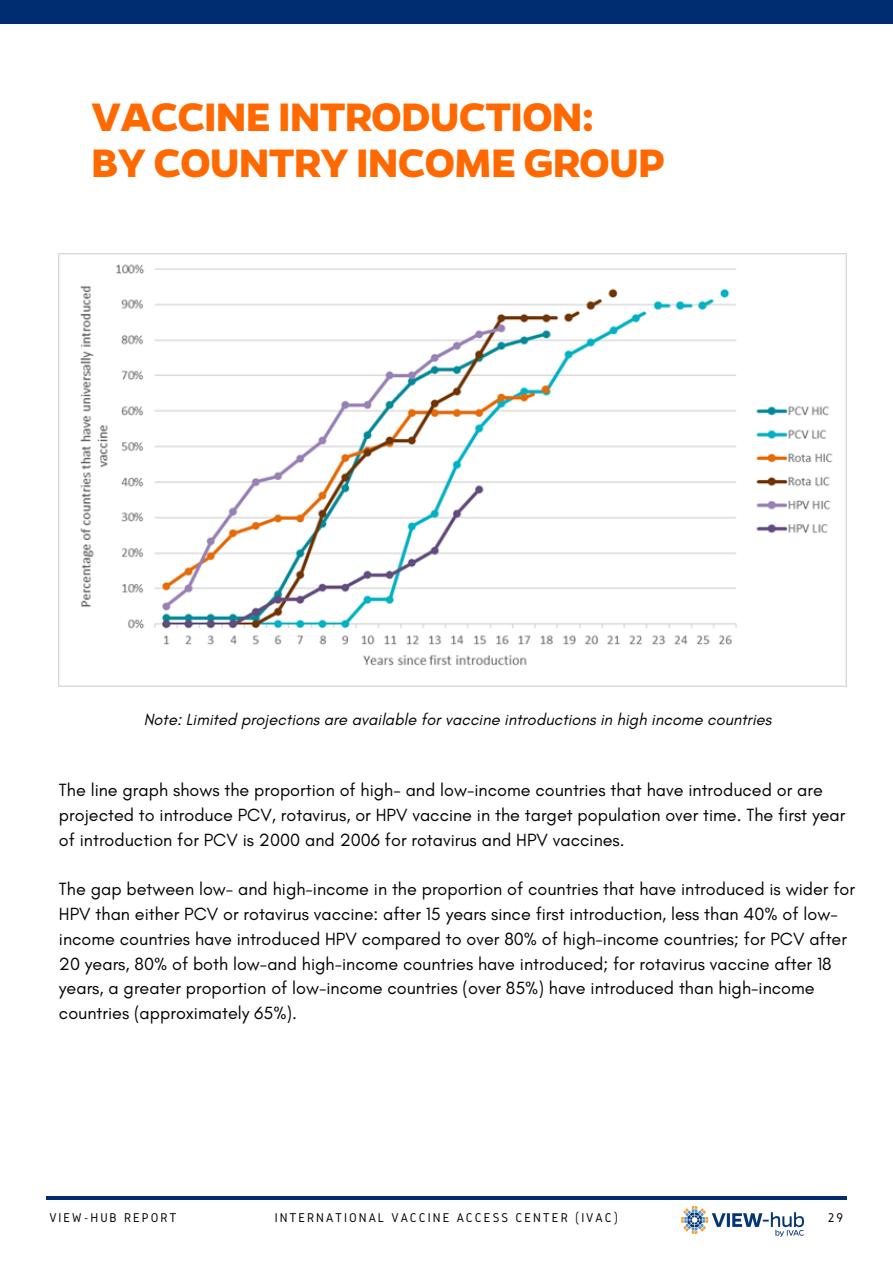
<style>
.page{position:relative;width:893px;height:1264px;background:#fff}
.page>*{position:absolute;margin:0;border:0;box-sizing:border-box;transform-origin:0 0}
.t1{font:700 45px/46px "Gentona";letter-spacing:-.02em;color:#ff6900}
.t2{font:18px/24.8px "Glacial Indifference";color:#000}
.t3{font:italic 16.5px "Glacial Indifference";color:#000}
.t4{font:13.2px "Gidole";letter-spacing:.15em;color:#000}
</style>
<div class="page">
<hr style="left:46px;top:1196px;width:800px;height:3px;background:#002d72">
<div style="left:0;top:0;width:892px;height:24px;background:#002d72"></div>
<img style="left:59px;top:253px;width:787px;height:433px">
<img style="left:681px;top:1206px;width:122px;height:30px">
<h1 class="t1" style="left:91px;top:92px;width:575px">VACCINE INTRODUCTION:<br>BY COUNTRY INCOME GROUP</h1>
<p class="t3" style="left:144px;top:709px;width:629px">Note: Limited projections are available for vaccine introductions in high income countries</p>
<p class="t2" style="left:59px;top:777px;width:787px">The line graph shows the proportion of high- and low-income countries that have introduced or are projected to introduce PCV, rotavirus, or HPV vaccine in the target population over time. The first year of introduction for PCV is 2000 and 2006 for rotavirus and HPV vaccines.</p>
<p class="t2" style="left:59px;top:876px;width:797px">The gap between low- and high-income in the proportion of countries that have introduced is wider for HPV than either PCV or rotavirus vaccine: after 15 years since first introduction, less than 40% of low&shy;income countries have introduced HPV compared to over 80% of high-income countries; for PCV after 20 years, 80% of both low-and high-income countries have introduced; for rotavirus vaccine after 18 years, a greater proportion of low-income countries (over 85%) have introduced than high-income countries (approximately 65%).</p>
<p class="t4" style="left:49px;top:1209px;width:129px">VIEW-HUB REPORT</p>
<p class="t4" style="left:275px;top:1209px;width:344px">INTERNATIONAL VACCINE ACCESS CENTER (IVAC)</p>
<p class="t4" style="left:827px;top:1209px;width:17px">29</p>
</div>
